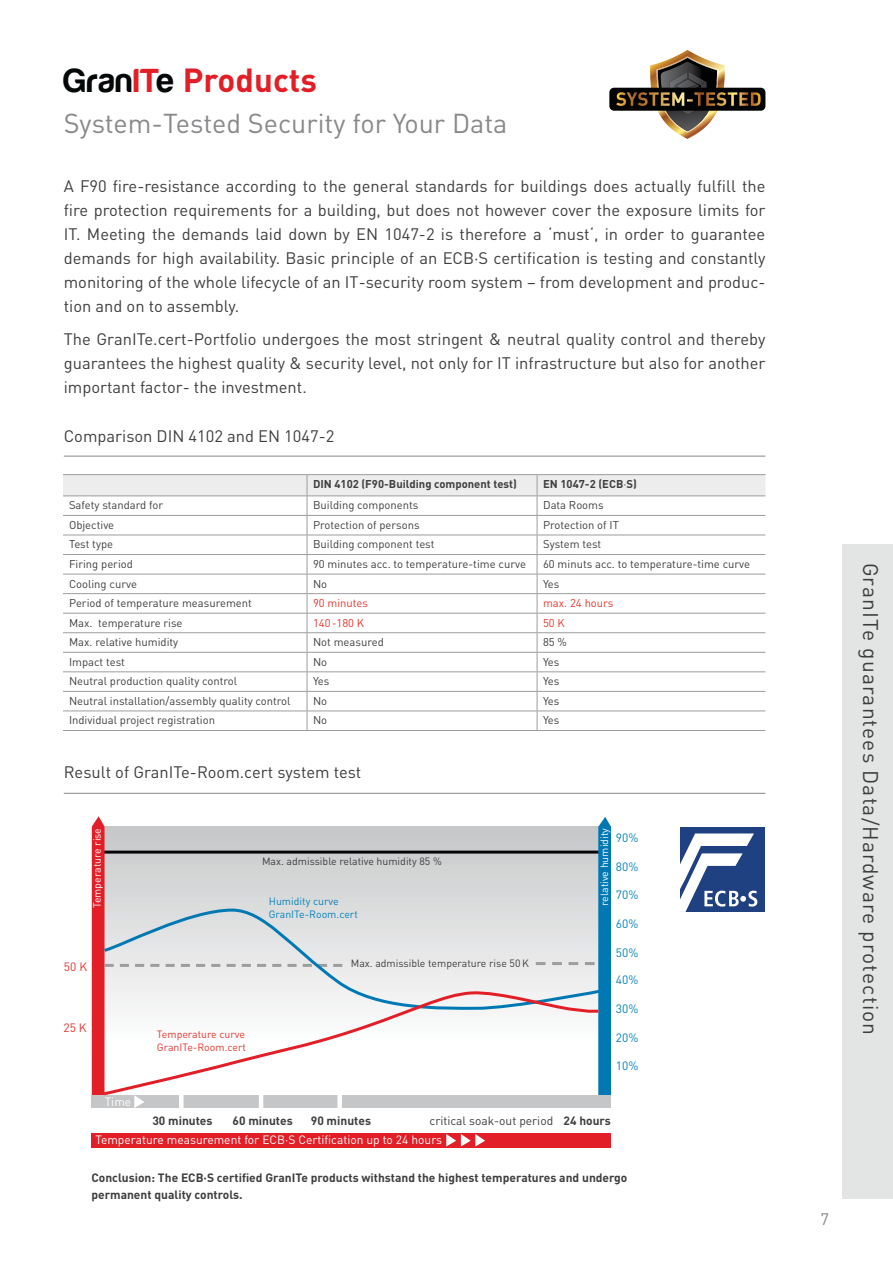
<style>
.page{position:relative;width:893px;height:1263px;background:#fff}
.page>*{position:absolute;margin:0;border:0;box-sizing:border-box;transform-origin:0 0}
.t1{font:700 33px "DIN";color:#e21e26}
.t2{font:27px "DIN";color:#87888a}
.t3{font:21px "DIN";letter-spacing:.05em;color:#3e3e40}
.t4{font:16.5px/24px "DIN";color:#3e3e40;text-align:justify}
.t5{font:16.5px "DIN";color:#87888a}
.t6{font:700 12px/17.2px "DIN";color:#3e3e40}
.t7{font:12px "DIN";color:#fff}
.t8{font:12px "DIN";color:#0582b9}
.t9{font:12px "DIN";color:#3e3e40}
.t10{font:12px "DIN";color:#e6362d}
.t11{font:11.25px "DIN";color:#3e3e40}
.t12{font:700 11.25px "DIN";color:#3e3e40}
.t13{font:11.25px "DIN";color:#e6362d}
.t14{font:10.5px "DIN";color:#3e3e40}
.t15{font:10.5px/12.6px "DIN";color:#e6362d}
.t16{font:10.5px "DIN";color:#fff}
.t17{font:10.5px/12.6px "DIN";color:#0582b9}
.s1{font-family:"Harabara";font-size:34.5px;color:#040809}
.s2{font-family:"Harabara";font-size:34.5px}
.s3{font-weight:400}
</style>
<div class="page">
<div style="left:842px;top:544px;width:50px;height:655px;background:#e3e4e4"></div>
<hr style="left:64px;top:456px;width:701px;height:1px;background:#87888a">
<hr style="left:63px;top:474px;width:244px;height:1px;background:#9c9d9f">
<hr style="left:307px;top:474px;width:230px;height:1px;background:#9c9d9f">
<hr style="left:537px;top:474px;width:228px;height:1px;background:#9c9d9f">
<svg style="left:63px;top:475px;width:702px;height:255px"></svg>
<hr style="left:63px;top:730px;width:244px;height:1px;background:#9c9d9f">
<hr style="left:307px;top:730px;width:230px;height:1px;background:#9c9d9f">
<hr style="left:537px;top:730px;width:228px;height:1px;background:#9c9d9f">
<hr style="left:64px;top:793px;width:701px;height:1px;background:#87888a">
<svg style="left:764px;top:827px;width:1px;height:85px"></svg>
<div style="left:680px;top:827px;width:84px;height:85px;background:#1f4181"></div>
<svg style="left:680px;top:833px;width:77px;height:79px"></svg>
<div style="left:101px;top:827px;width:509px;height:223px;background:#d2d3d3"></div>
<hr style="left:100px;top:851px;width:503px;height:3px;background:#040809">
<div style="left:91px;top:1133px;width:520px;height:15px;background:#e21e26"></div>
<svg style="left:446px;top:1134px;width:39px;height:13px"></svg>
<svg style="left:536px;top:817px;width:75px;height:278px"></svg>
<div style="left:92px;top:1095px;width:519px;height:13px;background:#c5c6c8"></div>
<svg style="left:92px;top:816px;width:250px;height:292px"></svg>
<hr style="left:179px;top:1091px;width:4px;height:20px;background:#fff">
<hr style="left:259px;top:1095px;width:4px;height:15px;background:#fff">
<div style="left:337px;top:1091px;width:5px;height:20px;background:#fff"></div>
<svg style="left:101px;top:907px;width:503px;height:104px"></svg>
<svg style="left:101px;top:988px;width:500px;height:109px"></svg>
<div style="left:609px;top:88px;width:156px;height:23px;background:#010202;border-radius:5px"></div>
<svg style="left:616px;top:50px;width:144px;height:89px"></svg>
<h1 class="t1" style="left:64px;top:69px;width:255px"><span class="s1">Gran</span><span class="s2">IT</span><span class="s1">e</span> Products</h1>
<h2 class="t2" style="left:64px;top:114px;width:445px">System-Tested Security for Your Data</h2>
<p class="t4" style="left:64px;top:176px;width:703px">A F90 fire-resistance according to the general standards for buildings does actually fulfill the fire protection requirements for a building, but does not however cover the exposure limits for IT. Meeting the demands laid down by EN 1047-2 is therefore a ‘must‘, in order to guarantee demands for high availability. Basic principle of an ECB·S certification is testing and constantly monitoring of the whole lifecycle of an IT-security room system – from development and produc&shy;tion and on to assembly.</p>
<p class="t4" style="left:64px;top:329px;width:703px">The GranITe.cert-Portfolio undergoes the most stringent &amp; neutral quality control and thereby guarantees the highest quality &amp; security level, not only for IT infrastructure but also for another important factor- the investment.</p>
<p class="t4" style="left:64px;top:426px;width:272px">Comparison DIN 4102 and EN 1047-2</p>
<p class="t12" style="left:313px;top:480px;width:205px">DIN 4102 (F90-Building component test)</p>
<p class="t12" style="left:543px;top:480px;width:95px">EN 1047-2 (ECB<span class="s3">·</span>S)</p>
<p class="t11" style="left:69px;top:501px;width:96px">Safety standard for</p>
<p class="t11" style="left:313px;top:501px;width:107px">Building components</p>
<p class="t11" style="left:543px;top:501px;width:62px">Data Rooms</p>
<p class="t11" style="left:69px;top:521px;width:47px">Objective</p>
<p class="t11" style="left:313px;top:521px;width:108px">Protection of persons</p>
<p class="t11" style="left:543px;top:521px;width:77px">Protection of IT</p>
<p class="t11" style="left:69px;top:540px;width:46px">Test type</p>
<p class="t11" style="left:313px;top:540px;width:123px">Building component test</p>
<p class="t11" style="left:543px;top:540px;width:60px">System test</p>
<p class="t11" style="left:69px;top:560px;width:65px">Firing period</p>
<p class="t11" style="left:313px;top:560px;width:214px">90 minutes acc. to temperature-time curve</p>
<p class="t11" style="left:543px;top:560px;width:208px">60 minuts acc. to temperature-time curve</p>
<p class="t11" style="left:69px;top:579px;width:69px">Cooling curve</p>
<p class="t11" style="left:313px;top:579px;width:16px">No</p>
<p class="t11" style="left:543px;top:579px;width:18px">Yes</p>
<p class="t11" style="left:69px;top:599px;width:184px">Period of temperature measurement</p>
<p class="t13" style="left:313px;top:599px;width:57px">90 minutes</p>
<p class="t13" style="left:543px;top:599px;width:72px">max. 24 hours</p>
<p class="t11" style="left:69px;top:619px;width:115px">Max. temperature rise</p>
<p class="t13" style="left:313px;top:619px;width:53px">140-180 K</p>
<p class="t13" style="left:543px;top:619px;width:23px">50 K</p>
<p class="t11" style="left:69px;top:638px;width:111px">Max. relative humidity</p>
<p class="t11" style="left:313px;top:638px;width:72px">Not measured</p>
<p class="t11" style="left:543px;top:638px;width:25px">85 %</p>
<p class="t11" style="left:69px;top:658px;width:57px">Impact test</p>
<p class="t11" style="left:313px;top:658px;width:16px">No</p>
<p class="t11" style="left:543px;top:658px;width:18px">Yes</p>
<p class="t11" style="left:69px;top:677px;width:170px">Neutral production quality control</p>
<p class="t11" style="left:313px;top:677px;width:18px">Yes</p>
<p class="t11" style="left:543px;top:677px;width:18px">Yes</p>
<p class="t11" style="left:69px;top:697px;width:223px">Neutral installation/assembly quality control</p>
<p class="t11" style="left:313px;top:697px;width:16px">No</p>
<p class="t11" style="left:543px;top:697px;width:18px">Yes</p>
<p class="t11" style="left:69px;top:716px;width:147px">Individual project registration</p>
<p class="t11" style="left:313px;top:716px;width:16px">No</p>
<p class="t11" style="left:543px;top:716px;width:18px">Yes</p>
<p class="t4" style="left:64px;top:762px;width:299px">Result of GranITe-Room.cert system test</p>
<p class="t16" style="left:93px;top:908px;width:82px;rotate:-90deg">Temperature rise</p>
<p class="t10" style="left:64px;top:962px;width:25px">50 K</p>
<p class="t10" style="left:63px;top:1023px;width:25px">25 K</p>
<p class="t7" style="left:105px;top:1097px;width:28px">Time</p>
<p class="t14" style="left:262px;top:857px;width:181px">Max. admissible relative humidity 85 %</p>
<p class="t17" style="left:269px;top:896px;width:91px">Humidity curve<br>GranITe-Room.cert</p>
<p class="t14" style="left:351px;top:959px;width:180px">Max. admissible temperature rise 50 K</p>
<p class="t15" style="left:157px;top:1029px;width:91px">Temperature curve<br>GranITe-Room.cert</p>
<p class="t9" style="left:429px;top:1116px;width:125px">critical soak-out period</p>
<p class="t7" style="left:95px;top:1135px;width:348px">Temperature measurement for ECB·S Certification up to 24 hours</p>
<p class="t6" style="left:152px;top:1113px;width:62px">30 minutes</p>
<p class="t6" style="left:232px;top:1113px;width:62px">60 minutes</p>
<p class="t6" style="left:311px;top:1113px;width:62px">90 minutes</p>
<p class="t16" style="left:600px;top:906px;width:79px;rotate:-90deg">relative humidity</p>
<p class="t8" style="left:616px;top:833px;width:24px">90%</p>
<p class="t8" style="left:616px;top:862px;width:24px">80%</p>
<p class="t8" style="left:616px;top:891px;width:24px">70%</p>
<p class="t8" style="left:616px;top:920px;width:24px">60%</p>
<p class="t8" style="left:616px;top:948px;width:24px">50%</p>
<p class="t8" style="left:616px;top:976px;width:24px">40%</p>
<p class="t8" style="left:616px;top:1005px;width:24px">30%</p>
<p class="t8" style="left:616px;top:1033px;width:24px">20%</p>
<p class="t8" style="left:616px;top:1062px;width:24px">10%</p>
<p class="t6" style="left:563px;top:1113px;width:49px">24 hours</p>
<p class="t6" style="left:91px;top:1170px;width:537px">Conclusion: The ECB·S certified GranITe products withstand the highest temperatures and undergo permanent quality controls.</p>
<p class="t3" style="left:878px;top:563px;width:474px;rotate:90deg">GranITe guarantees Data/Hardware protection</p>
<p class="t5" style="left:820px;top:1213px;width:10px">7</p>
</div>
